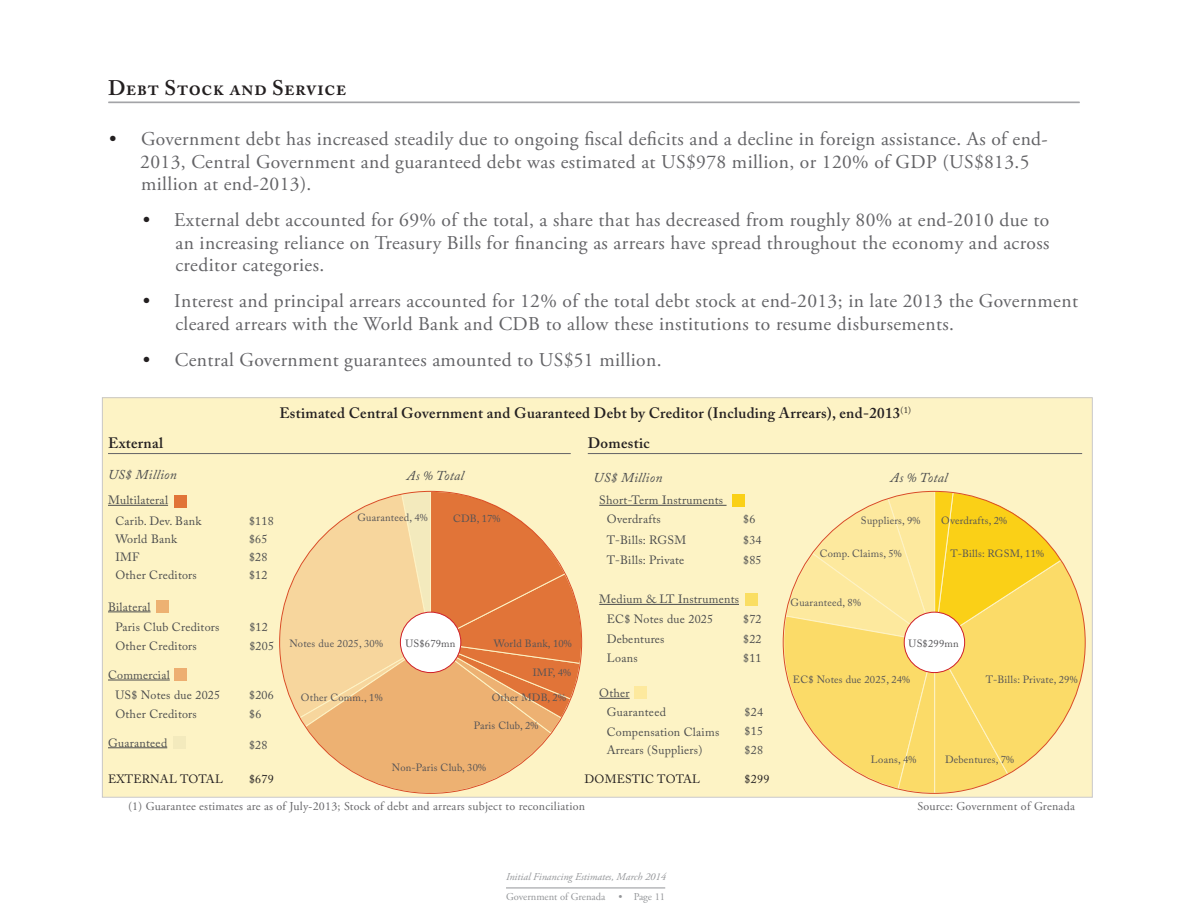
<style>
.page{position:relative;width:1188px;height:918px;background:#fff}
.page>*{position:absolute;margin:0;border:0;box-sizing:border-box;transform-origin:0 0}
.t1{font:600 21px "Adobe Caslon Pro";letter-spacing:.02em;color:#231f20}
.t2{font:19.5px/22.5px "Adobe Garamond Pro";letter-spacing:.02em;color:#636366}
.t3{font:600 15px "Adobe Caslon Pro";letter-spacing:.02em;color:#231f20}
.t4{font:italic 13.5px "Adobe Caslon Pro";letter-spacing:.02em;color:#4b4c4d}
.t5{font:12px/18.3px "Adobe Caslon Pro";letter-spacing:.02em;color:#4b4c4d}
.t6{font:12px "Adobe Garamond Pro";letter-spacing:.02em;color:#636366}
.t7{font:12px "Adobe Caslon Pro";letter-spacing:.02em;color:#231f20}
.t8{font:10.5px "Adobe Caslon Pro";letter-spacing:.02em;color:#545356}
.t9{font:italic 10.5px "Adobe Garamond Pro";color:#939598}
.t10{font:10.5px "Adobe Garamond Pro";color:#939598}
.s1{color:#231f20}
</style>
<div class="page">
<hr style="left:506px;top:888px;width:159px;height:1px;background:#939598">
<hr style="left:108px;top:102px;width:972px;height:1px;background:#a3a4a8">
<svg style="left:104px;top:400px;width:987px;height:395px;background:#f9e1a4"></svg>
<hr style="left:108px;top:453px;width:463px;height:1px;background:#636366">
<hr style="left:588px;top:453px;width:494px;height:1px;background:#636366">
<hr style="left:108px;top:505px;width:60px;height:1px;background:#4b4c4d">
<hr style="left:108px;top:680px;width:62px;height:1px;background:#4b4c4d">
<div style="left:400px;top:612px;width:61px;height:61px;background:#fff;border-radius:50%"></div>
<div style="left:400px;top:612px;width:61px;height:61px;border:1px solid #cf2029;border-radius:50%"></div>
<hr style="left:108px;top:612px;width:43px;height:1px;background:#4b4c4d">
<hr style="left:108px;top:747px;width:59px;height:1px;background:#4b4c4d">
<div style="left:904px;top:612px;width:61px;height:61px;background:#fff;border-radius:50%"></div>
<div style="left:904px;top:612px;width:61px;height:61px;border:1px solid #cf2029;border-radius:50%"></div>
<hr style="left:599px;top:505px;width:128px;height:1px;background:#4b4c4d">
<hr style="left:599px;top:604px;width:140px;height:1px;background:#4b4c4d">
<hr style="left:599px;top:698px;width:31px;height:1px;background:#4b4c4d">
<p class="t1" style="left:108px;top:75px;width:240px">Debt Stock and Service</p>
<p class="t2" style="left:140px;top:129px;width:909px;text-indent:-31px"><span class="s1">•</span> Government debt has increased steadily due to ongoing fiscal deficits and a decline in foreign assistance. As of end-<br>2013, Central Government and guaranteed debt was estimated at US$978 million, or 120% of GDP (US$813.5 million at end-2013).</p>
<p class="t2" style="left:175px;top:210px;width:876px;text-align:justify;text-indent:-32px"><span class="s1">•</span> External debt accounted for 69% of the total, a share that has decreased from roughly 80% at end-2010 due to an increasing reliance on Treasury Bills for financing as arrears have spread throughout the economy and across creditor categories.</p>
<p class="t2" style="left:175px;top:291px;width:904px;text-indent:-32px"><span class="s1">•</span> Interest and principal arrears accounted for 12% of the total debt stock at end-2013; in late 2013 the Government cleared arrears with the World Bank and CDB to allow these institutions to resume disbursements.</p>
<p class="t2" style="left:143px;top:349px;width:520px"><span class="s1">•</span> Central Government guarantees amounted to US$51 million.</p>
<p class="t3" style="left:279px;top:404px;width:633px">Estimated Central Government and Guaranteed Debt by Creditor (Including Arrears), end-2013<sup>(1)</sup></p>
<p class="t3" style="left:108px;top:434px;width:57px">External</p>
<p class="t3" style="left:588px;top:434px;width:63px">Domestic</p>
<p class="t4" style="left:108px;top:467px;width:70px">US$ Million</p>
<p class="t5" style="left:108px;top:491px;width:62px">Multilateral</p>
<p class="t4" style="left:407px;top:468px;width:58px">As % Total</p>
<p class="t4" style="left:594px;top:469px;width:70px">US$ Million</p>
<p class="t5" style="left:599px;top:491px;width:125px">Short-Term Instruments</p>
<p class="t5" style="left:115px;top:511px;width:87px">Carib. Dev. Bank<br>World Bank<br>IMF</p>
<p class="t5" style="left:249px;top:511px;width:26px">$118 $65 $28</p>
<p class="t5" style="left:115px;top:566px;width:83px">Other Creditors</p>
<p class="t5" style="left:249px;top:566px;width:20px">$12</p>
<p class="t8" style="left:357px;top:511px;width:72px">Guaranteed, 4%</p>
<p class="t8" style="left:453px;top:512px;width:49px">CDB, 17%</p>
<p class="t5" style="left:607px;top:509px;width:81px;line-height:20.5px">Overdrafts<br>T-Bills: RGSM<br>T-Bills: Private</p>
<p class="t5" style="left:743px;top:509px;width:20px;line-height:20.5px">$6 $34 $85</p>
<p class="t5" style="left:108px;top:597px;width:44px">Bilateral</p>
<p class="t5" style="left:115px;top:617px;width:106px;line-height:19.5px">Paris Club Creditors<br>Other Creditors</p>
<p class="t5" style="left:108px;top:666px;width:63px">Commercial</p>
<p class="t5" style="left:249px;top:617px;width:26px;line-height:19.5px">$12 $205</p>
<p class="t8" style="left:290px;top:637px;width:95px">Notes due 2025, 30%</p>
<p class="t8" style="left:405px;top:637px;width:52px">US$679mn</p>
<p class="t8" style="left:494px;top:637px;width:80px">World Bank, 10%</p>
<p class="t8" style="left:533px;top:666px;width:40px">IMF, 4%</p>
<p class="t5" style="left:599px;top:590px;width:141px">Medium &amp; LT Instruments</p>
<p class="t5" style="left:607px;top:610px;width:108px;line-height:19.5px">EC$ Notes due 2025<br>Debentures</p>
<p class="t5" style="left:607px;top:649px;width:32px">Loans</p>
<p class="t5" style="left:743px;top:610px;width:20px;line-height:19.4px">$72 $22</p>
<p class="t5" style="left:743px;top:649px;width:20px">$11</p>
<p class="t5" style="left:607px;top:683px;width:114px;line-height:19.4px;text-indent:-7px">Other<br>Guaranteed<br>Compensation Claims</p>
<p class="t5" style="left:115px;top:686px;width:106px;line-height:18.8px">US$ Notes due 2025<br>Other Creditors</p>
<p class="t5" style="left:249px;top:686px;width:26px;line-height:18.8px">$206 $6</p>
<p class="t5" style="left:108px;top:733px;width:61px">Guaranteed</p>
<p class="t5" style="left:249px;top:736px;width:20px">$28</p>
<p class="t8" style="left:301px;top:691px;width:83px">Other Comm., 1%</p>
<p class="t8" style="left:492px;top:692px;width:76px">Other MDB, 2%</p>
<p class="t5" style="left:745px;top:702px;width:20px;line-height:19.2px">$24 $15</p>
<p class="t8" style="left:474px;top:719px;width:66px">Paris Club, 2%</p>
<p class="t8" style="left:392px;top:761px;width:96px">Non-Paris Club, 30%</p>
<p class="t5" style="left:607px;top:741px;width:97px">Arrears (Suppliers)</p>
<p class="t5" style="left:745px;top:741px;width:20px">$28</p>
<p class="t7" style="left:108px;top:772px;width:117px">EXTERNAL TOTAL</p>
<p class="t7" style="left:249px;top:772px;width:26px">$679</p>
<p class="t7" style="left:584px;top:772px;width:117px">DOMESTIC TOTAL</p>
<p class="t7" style="left:745px;top:772px;width:26px">$299</p>
<p class="t6" style="left:128px;top:799px;width:459px">(1) Guarantee estimates are as of July-2013; Stock of debt and arrears subject to reconciliation</p>
<p class="t4" style="left:891px;top:469px;width:58px">As % Total</p>
<p class="t8" style="left:861px;top:514px;width:61px">Suppliers, 9%</p>
<p class="t8" style="left:820px;top:548px;width:84px">Comp. Claims, 5%</p>
<p class="t8" style="left:790px;top:596px;width:72px">Guaranteed, 8%</p>
<p class="t8" style="left:941px;top:514px;width:68px">Overdrafts, 2%</p>
<p class="t8" style="left:950px;top:547px;width:95px">T-Bills: RGSM, 11%</p>
<p class="t8" style="left:909px;top:637px;width:52px">US$299mn</p>
<p class="t8" style="left:793px;top:673px;width:119px">EC$ Notes due 2025, 24%</p>
<p class="t8" style="left:986px;top:673px;width:93px">T-Bills: Private, 29%</p>
<p class="t8" style="left:871px;top:753px;width:47px">Loans, 4%</p>
<p class="t8" style="left:945px;top:753px;width:71px">Debentures, 7%</p>
<p class="t6" style="left:917px;top:799px;width:159px">Source: Government of Grenada</p>
<p class="t9" style="left:506px;top:870px;width:162px">Initial Financing Estimates, March 2014</p>
<p class="t10" style="left:506px;top:890px;width:101px">Government of Grenada</p>
<p class="t10" style="left:619px;top:890px;width:48px">• Page 11</p>
</div>
